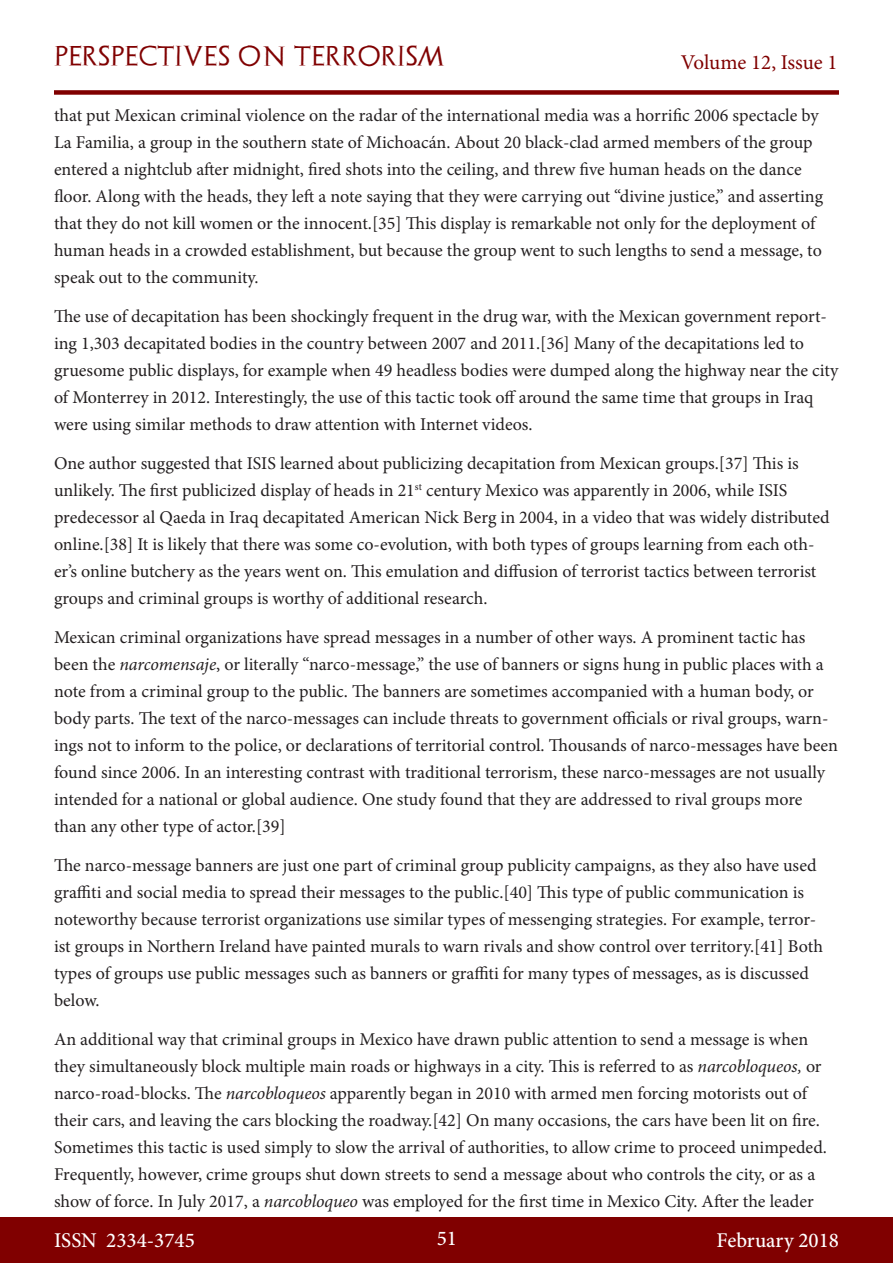
<style>
.page{position:relative;width:893px;height:1263px;background:#fff}
.page>*{position:absolute;margin:0;border:0;box-sizing:border-box;transform-origin:0 0}
.t1{font:500 21px "Minion Pro";color:#fff}
.t2{font:21px "Archeologicaps";letter-spacing:.045em;color:#800000}
.t3{font:21px "Minion Pro";letter-spacing:-.005em;color:#800000}
.t4{font:18px/27px "Minion Pro";color:#231f20}
.s1{font-style:italic}
</style>
<div class="page">
<div style="left:0;top:1217px;width:893px;height:46px;background:#800000"></div>
<div style="left:54px;top:90px;width:785px;height:5px;background:#800000"></div>
<p class="t2" style="left:54px;top:43px;width:392px">PERSPECTIVES ON TERRORISM</p>
<p class="t3" style="left:681px;top:48px;width:158px">Volume 12, Issue 1</p>
<p class="t4" style="left:54px;top:102px;width:771px">that put Mexican criminal violence on the radar of the international media was a horrific 2006 spectacle by La Familia, a group in the southern state of Michoacán. About 20 black-clad armed members of the group entered a nightclub after midnight, fired shots into the ceiling, and threw five human heads on the dance floor. Along with the heads, they left a note saying that they were carrying out “divine justice,” and asserting that they do not kill women or the innocent.[35] This display is remarkable not only for the deployment of human heads in a crowded establishment, but because the group went to such lengths to send a message, to speak out to the community.</p>
<p class="t4" style="left:54px;top:303px;width:786px">The use of decapitation has been shockingly frequent in the drug war, with the Mexican government report&shy;ing 1,303 decapitated bodies in the country between 2007 and 2011.[36] Many of the decapitations led to gruesome public displays, for example when 49 headless bodies were dumped along the highway near the city of Monterrey in 2012. Interestingly, the use of this tactic took off around the same time that groups in Iraq were using similar methods to draw attention with Internet videos.</p>
<p class="t4" style="left:54px;top:450px;width:777px">One author suggested that ISIS learned about publicizing decapitation from Mexican groups.[37] This is unlikely. The first publicized display of heads in 21<sup>st</sup> century Mexico was apparently in 2006, while ISIS predecessor al Qaeda in Iraq decapitated American Nick Berg in 2004, in a video that was widely distributed online.[38] It is likely that there was some co-evolution, with both types of groups learning from each oth&shy;er’s online butchery as the years went on. This emulation and diffusion of terrorist tactics between terrorist groups and criminal groups is worthy of additional research.</p>
<p class="t4" style="left:54px;top:624px;width:785px">Mexican criminal organizations have spread messages in a number of other ways. A prominent tactic has been the <span class="s1">narcomensaje</span>, or literally “narco-message,” the use of banners or signs hung in public places with a note from a criminal group to the public. The banners are sometimes accompanied with a human body, or body parts. The text of the narco-messages can include threats to government officials or rival groups, warn&shy;ings not to inform to the police, or declarations of territorial control. Thousands of narco-messages have been found since 2006. In an interesting contrast with traditional terrorism, these narco-messages are not usually intended for a national or global audience. One study found that they are addressed to rival groups more than any other type of actor.[39]</p>
<p class="t4" style="left:54px;top:852px;width:770px">The narco-message banners are just one part of criminal group publicity campaigns, as they also have used graffiti and social media to spread their messages to the public.[40] This type of public communication is noteworthy because terrorist organizations use similar types of messenging strategies. For example, terror&shy;ist groups in Northern Ireland have painted murals to warn rivals and show control over territory.[41] Both types of groups use public messages such as banners or graffiti for many types of messages, as is discussed below.</p>
<p class="t4" style="left:54px;top:1026px;width:774px">An additional way that criminal groups in Mexico have drawn public attention to send a message is when they simultaneously block multiple main roads or highways in a city. This is referred to as <span class="s1">narcobloqueos,</span> or narco-road-blocks. The <span class="s1">narcobloqueos</span> apparently began in 2010 with armed men forcing motorists out of their cars, and leaving the cars blocking the roadway.[42] On many occasions, the cars have been lit on fire.<br>Sometimes this tactic is used simply to slow the arrival of authorities, to allow crime to proceed unimpeded.<br>Frequently, however, crime groups shut down streets to send a message about who controls the city, or as a show of force. In July 2017, a <span class="s1">narcobloqueo</span> was employed for the first time in Mexico City. After the leader</p>
<p class="t1" style="left:54px;top:1226px;width:142px">ISSN 2334-3745</p>
<p class="t1" style="left:437px;top:1224px;width:22px">51</p>
<p class="t1" style="left:717px;top:1226px;width:124px">February 2018</p>
</div>
